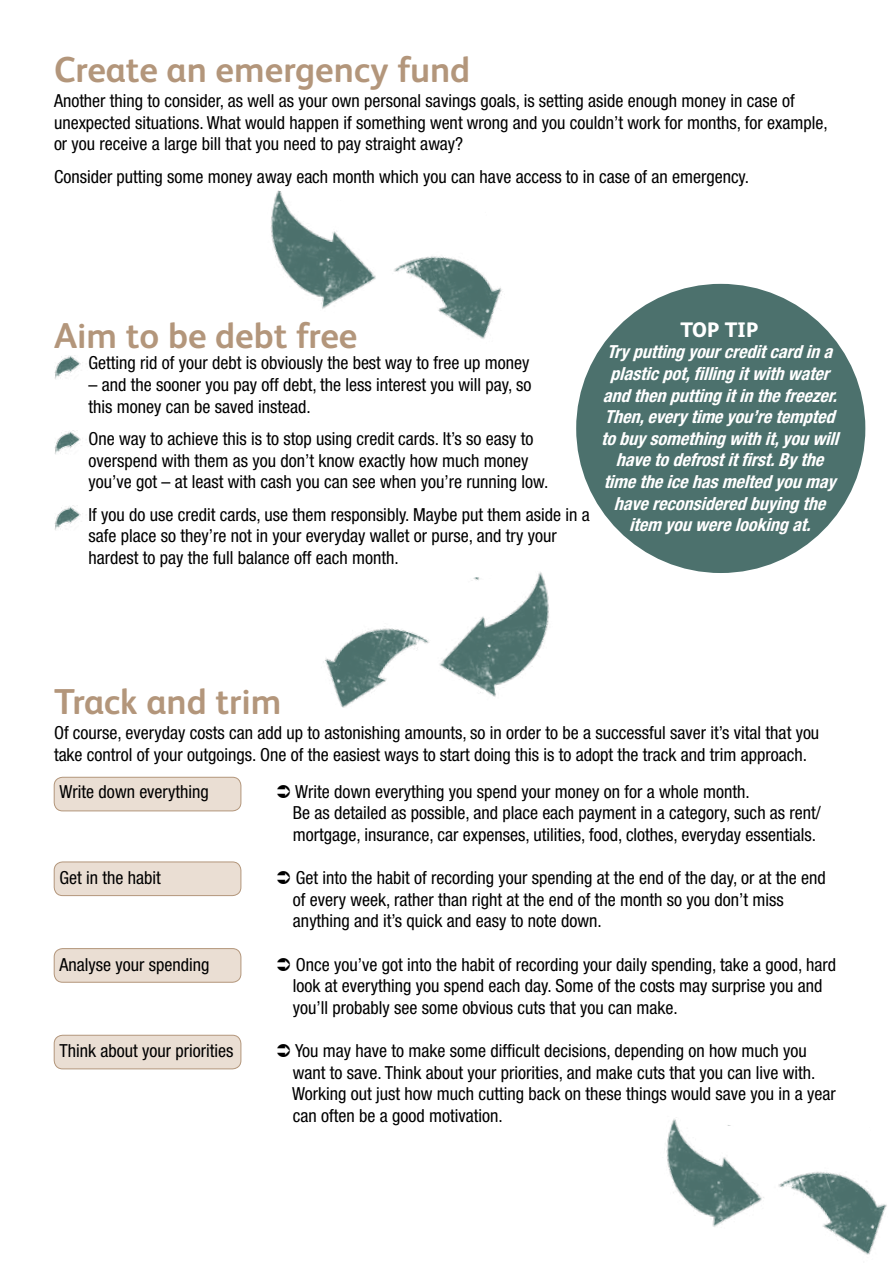
<style>
.page{position:relative;width:893px;height:1263px;background:#fff}
.page>*{position:absolute;margin:0;border:0;box-sizing:border-box;transform-origin:0 0}
.t1{font:700 36px "FS Albert";color:#b3967b}
.t2{font:800 21px "FS Albert";color:#fff}
.t3{font:condensed 18px/21.6px "Helvetica Neue LT Std";color:#000}
.t4{font:italic 700 condensed 18px/21.6px "Helvetica Neue LT Std";color:#fff;text-align:center}
</style>
<div class="page">
<div style="left:54px;top:1035px;width:187px;height:34px;background:#eaded3;border-radius:9px"></div>
<div style="left:54px;top:1035px;width:187px;height:34px;border:1px solid #b3967b;border-radius:9px"></div>
<div style="left:54px;top:948px;width:187px;height:34px;background:#eaded3;border-radius:9px"></div>
<div style="left:54px;top:948px;width:187px;height:34px;border:1px solid #b3967b;border-radius:9px"></div>
<div style="left:54px;top:862px;width:187px;height:33px;background:#eaded3;border-radius:9px"></div>
<div style="left:54px;top:862px;width:187px;height:34px;border:1px solid #b3967b;border-radius:9px"></div>
<div style="left:54px;top:777px;width:187px;height:34px;background:#eaded3;border-radius:9px"></div>
<div style="left:54px;top:777px;width:187px;height:34px;border:1px solid #b3967b;border-radius:9px"></div>
<div style="left:576px;top:284px;width:289px;height:289px;background:#4c716d;border-radius:50%"></div>
<img style="left:439px;top:572px;width:110px;height:125px">
<img style="left:325px;top:628px;width:104px;height:80px">
<img style="left:666px;top:1119px;width:94px;height:108px">
<img style="left:760px;top:1172px;width:127px;height:83px">
<img style="left:271px;top:190px;width:105px;height:119px">
<img style="left:394px;top:256px;width:108px;height:83px">
<img style="left:54px;top:355px;width:27px;height:24px">
<img style="left:55px;top:431px;width:26px;height:24px">
<img style="left:54px;top:506px;width:27px;height:24px">
<h1 class="t1" style="left:54px;top:45px;width:418px">Create an emergency fund</h1>
<p class="t3" style="left:54px;top:90px;width:775px">Another thing to consider, as well as your own personal savings goals, is setting aside enough money in case of unexpected situations. What would happen if something went wrong and you couldn’t work for months, for example, or you receive a large bill that you need to pay straight away?</p>
<p class="t3" style="left:54px;top:165px;width:697px">Consider putting some money away each month which you can have access to in case of an emergency.</p>
<h1 class="t1" style="left:54px;top:311px;width:305px">Aim to be debt free</h1>
<p class="t3" style="left:89px;top:352px;width:442px">Getting rid of your debt is obviously the best way to free up money</p>
<p class="t3" style="left:89px;top:374px;width:444px">– and the sooner you pay off debt, the less interest you will pay, so this money can be saved instead.</p>
<p class="t3" style="left:89px;top:428px;width:461px">One way to achieve this is to stop using credit cards. It’s so easy to overspend with them as you don’t know exactly how much money you’ve got – at least with cash you can see when you’re running low.</p>
<p class="t3" style="left:89px;top:503px;width:503px">If you do use credit cards, use them responsibly. Maybe put them aside in a safe place so they’re not in your everyday wallet or purse, and try your hardest to pay the full balance off each month.</p>
<p class="t2" style="left:680px;top:314px;width:80px">TOP TIP</p>
<p class="t4" style="left:601px;top:341px;width:244px">Tryputtingyourcreditcardina plasticpot,fillingitwithwater andthenputtingitinthefreezer.<br>Then,everytimeyou’retempted tobuysomethingwithit,youwill havetodefrostitfirst.Bythe timetheicehasmeltedyoumay havereconsideredbuyingthe item youwerelookingat.</p>
<h1 class="t1" style="left:54px;top:677px;width:229px">Track and trim</h1>
<p class="t3" style="left:54px;top:722px;width:767px">Of course, everyday costs can add up to astonishing amounts, so in order to be a successful saver it’s vital that you take control of your outgoings. One of the easiest ways to start doing this is to adopt the track and trim approach.</p>
<p class="t3" style="left:60px;top:780px;width:151px">Write down everything</p>
<p class="t3" style="left:293px;top:780px;width:530px">Write down everything you spend your money on for a whole month.<br>Be as detailed as possible, and place each payment in a category, such as rent/ mortgage, insurance, car expenses, utilities, food, clothes, everyday essentials.</p>
<p class="t3" style="left:60px;top:867px;width:103px">Get in the habit</p>
<p class="t3" style="left:293px;top:867px;width:534px">Get into the habit of recording your spending at the end of the day, or at the end of every week, rather than right at the end of the month so you don’t miss anything and it’s quick and easy to note down.</p>
<p class="t3" style="left:60px;top:953px;width:151px">Analyse your spending</p>
<p class="t3" style="left:293px;top:953px;width:545px">Once you’ve got into the habit of recording your daily spending, take a good, hard look at everything you spend each day. Some of the costs may surprise you and you’ll probably see some obvious cuts that you can make.</p>
<p class="t3" style="left:60px;top:1040px;width:175px">Think about your priorities</p>
<p class="t3" style="left:292px;top:1040px;width:545px">You may have to make some difficult decisions, depending on how much you want to save. Think about your priorities, and make cuts that you can live with.<br>Working out just how much cutting back on these things would save you in a year can often be a good motivation.</p>
</div>
